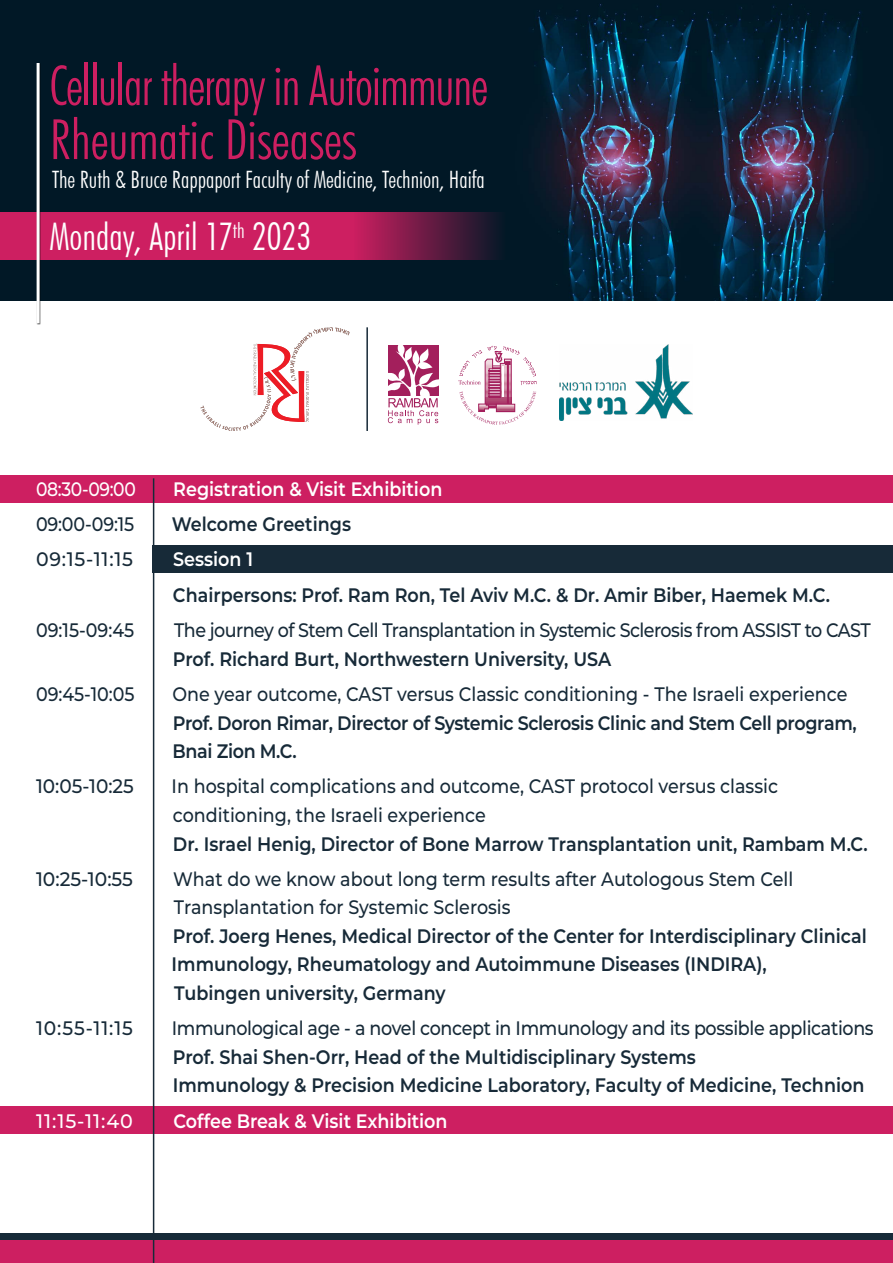
<style>
.page{position:relative;width:893px;height:1263px;background:#fff}
.page>*{position:absolute;margin:0;border:0;box-sizing:border-box;transform-origin:0 0}
.t1{font:300 condensed 55.65px/54px "Futura BT";letter-spacing:-.02em;color:#cd1f61;scale:.95 1}
.t2{font:300 condensed 38.1px "Futura BT";color:#fff}
.t3{font:300 condensed 24px "Futura BT";color:#fff}
.t4{font:600 19.5px/28.5px "Montserrat";color:#172a38;scale:.9 1}
.t5{font:500 19.5px/28.5px "Montserrat";color:#172a38;scale:.9 1}
.t6{font:600 19.5px/28.5px "Montserrat";letter-spacing:-.02em;color:#172a38;scale:.9 1}
.t7{font:500 19.5px "Montserrat";letter-spacing:-.03em;color:#172a38;scale:.9 1}
.t8{font:500 19.5px "Montserrat";letter-spacing:-.02em;color:#172a38;scale:.9 1}
.t9{font:600 19.5px "Montserrat";color:#fff;scale:.9 1}
.t10{font:500 19.5px "Montserrat";color:#172a38;scale:.96 1}
.t11{font:500 19.5px "Montserrat";letter-spacing:.015em;color:#fff;scale:.88 1}
.t12{font:500 19.5px "Montserrat";color:#172a38}
.t13{font:500 19.5px "Montserrat";color:#172a38;scale:.95 1}
.t14{font:500 19.5px "Montserrat";letter-spacing:.015em;color:#fff}
</style>
<div class="page">
<div style="left:153px;top:545px;width:740px;height:27px;background:#172a38"></div>
<div style="left:0;top:476px;width:893px;height:27px;background:#cd1f61"></div>
<div style="left:0;top:1106px;width:893px;height:28px;background:#cd1f61"></div>
<img style="left:0;top:0;width:893px;height:300px">
<svg style="left:0;top:212px;width:893px;height:47px"></svg>
<div style="left:36px;top:63px;width:5px;height:262px;background:#000;opacity:.75"></div>
<hr style="left:37px;top:63px;width:3px;height:260px;background:#fff">
<div style="left:0;top:1241px;width:893px;height:22px;background:#cd1f61"></div>
<div style="left:0;top:1233px;width:893px;height:6px;background:#172a38"></div>
<hr style="left:153px;top:478px;width:1px;height:785px;background:#172a38">
<svg style="left:200px;top:327px;width:149px;height:104px"></svg>
<hr style="left:366px;top:327px;width:2px;height:104px;background:#172a38">
<svg style="left:388px;top:346px;width:50px;height:79px"></svg>
<svg style="left:458px;top:346px;width:79px;height:79px"></svg>
<img style="left:559px;top:345px;width:133px;height:75px">
<h1 class="t1" style="left:50px;top:58px;width:463px">Cellular therapy in Autoimmune<br>Rheumatic Diseases</h1>
<p class="t3" style="left:52px;top:165px;width:434px">The Ruth &amp; Bruce Rappaport Faculty of Medicine, Technion, Haifa</p>
<h2 class="t2" style="left:50px;top:213px;width:263px">Monday, April 17<sup>th</sup> 2023</h2>
<p class="t11" style="left:36px;top:475px;width:115px">08:30-09:00</p>
<p class="t9" style="left:173px;top:475px;width:300px">Registration &amp; Visit Exhibition</p>
<p class="t5" style="left:36px;top:509px;width:111px">09:00-09:15</p>
<p class="t4" style="left:172px;top:509px;width:201px">Welcome Greetings</p>
<p class="t12" style="left:36px;top:546px;width:99px">09:15-11:15</p>
<p class="t9" style="left:173px;top:546px;width:90px">Session 1</p>
<p class="t4" style="left:173px;top:580px;width:732px">Chairpersons: Prof. Ram Ron, Tel Aviv M.C. &amp; Dr. Amir Biber, Haemek M.C.</p>
<p class="t5" style="left:36px;top:615px;width:111px">09:15-09:45</p>
<p class="t7" style="left:174px;top:617px;width:775px">The journey of Stem Cell Transplantation in Systemic Sclerosis from ASSIST to CAST</p>
<p class="t4" style="left:173px;top:644px;width:489px">Prof. Richard Burt, Northwestern University, USA</p>
<p class="t5" style="left:36px;top:679px;width:111px">09:45-10:05</p>
<p class="t5" style="left:172px;top:679px;width:751px">One year outcome, CAST versus Classic conditioning - The Israeli experience</p>
<p class="t6" style="left:173px;top:707px;width:762px">Prof. Doron Rimar, Director of Systemic Sclerosis Clinic and Stem Cell program,<br>Bnai Zion M.C.</p>
<p class="t13" style="left:36px;top:773px;width:104px">10:05-10:25</p>
<p class="t5" style="left:172px;top:771px;width:675px">In hospital complications and outcome, CAST protocol versus classic conditioning, the Israeli experience</p>
<p class="t4" style="left:173px;top:828px;width:774px">Dr. Israel Henig, Director of Bone Marrow Transplantation unit, Rambam M.C.</p>
<p class="t10" style="left:36px;top:865px;width:103px">10:25-10:55</p>
<p class="t5" style="left:173px;top:864px;width:690px">What do we know about long term results after Autologous Stem Cell<br>Transplantation for Systemic Sclerosis</p>
<p class="t4" style="left:172px;top:921px;width:774px">Prof. Joerg Henes, Medical Director of the Center for Interdisciplinary Clinical<br>Immunology, Rheumatology and Autoimmune Diseases (INDIRA),<br>Tubingen university, Germany</p>
<p class="t10" style="left:36px;top:1015px;width:103px">10:55-11:15</p>
<p class="t8" style="left:172px;top:1015px;width:781px">Immunological age - a novel concept in Immunology and its possible applications</p>
<p class="t4" style="left:173px;top:1042px;width:770px">Prof. Shai Shen-Orr, Head of the Multidisciplinary Systems<br>Immunology &amp; Precision Medicine Laboratory, Faculty of Medicine, Technion</p>
<p class="t14" style="left:36px;top:1107px;width:99px">11:15-11:40</p>
<p class="t9" style="left:174px;top:1107px;width:306px">Coffee Break &amp; Visit Exhibition</p>
</div>
